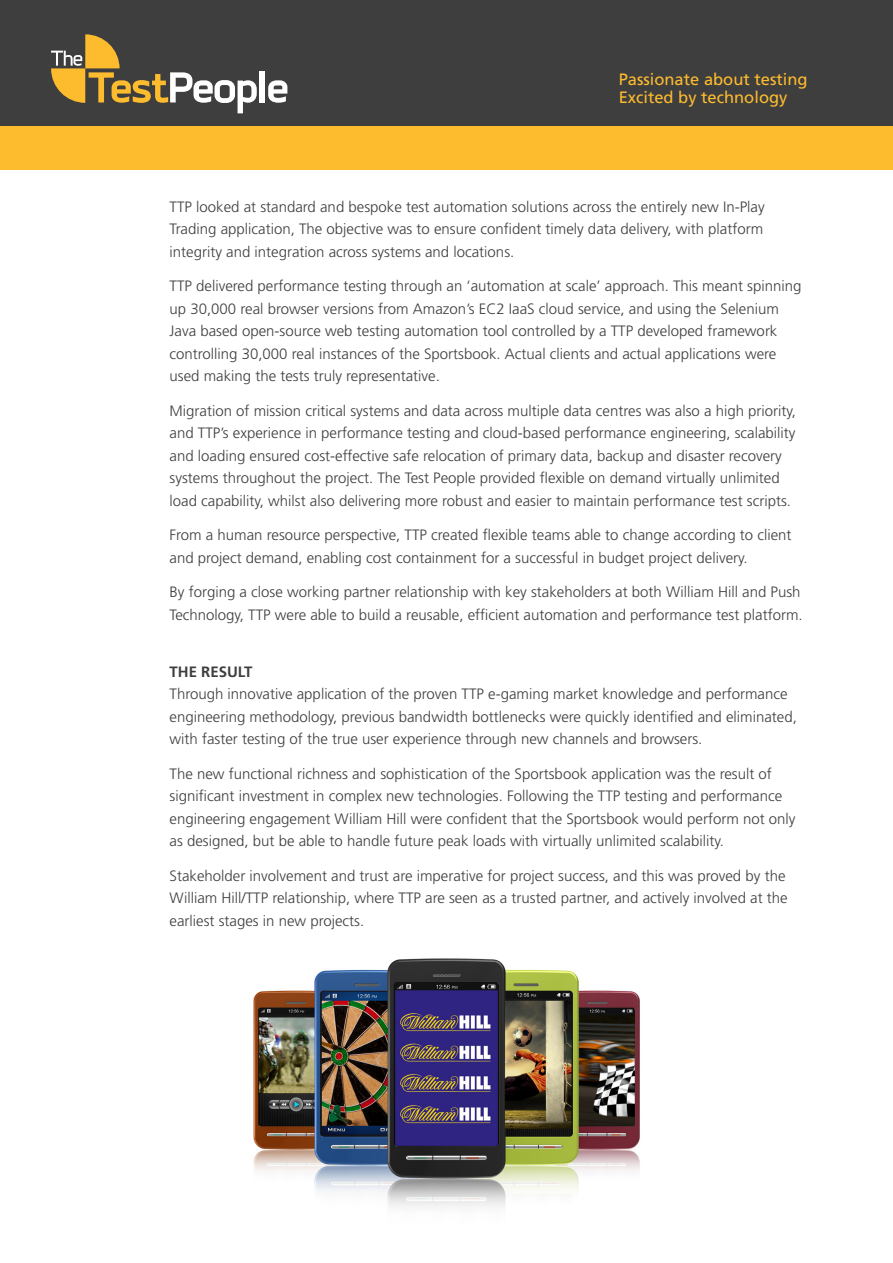
<style>
.page{position:relative;width:893px;height:1263px;background:#fff}
.page>*{position:absolute;margin:0;border:0;box-sizing:border-box;transform-origin:0 0}
.t1{font:16.5px "Frutiger";color:#fdbb2e}
.t2{font:300 15px/22.5px "Frutiger";color:#3e3e3f}
.t3{font:700 15px "Frutiger";color:#3e3e3f}
</style>
<div class="page">
<div style="left:0;top:0;width:893px;height:127px;background:#3e3e3f"></div>
<div style="left:260px;top:71px;width:5px;height:31px;background:#fff"></div>
<svg style="left:268px;top:80px;width:19px;height:23px"></svg>
<svg style="left:51px;top:34px;width:206px;height:79px"></svg>
<div style="left:0;top:126px;width:893px;height:44px;background:#fdbb2e"></div>
<img style="left:253px;top:958px;width:387px;height:249px">
<p class="t1" style="left:619px;top:70px;width:190px">Passionate about testing</p>
<p class="t1" style="left:619px;top:88px;width:170px">Excited by technology</p>
<p class="t2" style="left:170px;top:195px;width:597px;text-align:justify">TTP looked at standard and bespoke test automation solutions across the entirely new In-Play Trading application, The objective was to ensure confident timely data delivery, with platform integrity and integration across systems and locations.</p>
<p class="t2" style="left:170px;top:275px;width:633px">TTP delivered performance testing through an ‘automation at scale’ approach. This meant spinning up 30,000 real browser versions from Amazon’s EC2 IaaS cloud service, and using the Selenium Java based open-source web testing automation tool controlled by a TTP developed framework controlling 30,000 real instances of the Sportsbook. Actual clients and actual applications were used making the tests truly representative.</p>
<p class="t2" style="left:170px;top:399px;width:628px">Migration of mission critical systems and data across multiple data centres was also a high priority, and TTP’s experience in performance testing and cloud-based performance engineering, scalability and loading ensured cost-effective safe relocation of primary data, backup and disaster recovery systems throughout the project. The Test People provided flexible on demand virtually unlimited load capability, whilst also delivering more robust and easier to maintain performance test scripts.</p>
<p class="t2" style="left:170px;top:524px;width:624px">From a human resource perspective, TTP created flexible teams able to change according to client and project demand, enabling cost containment for a successful in budget project delivery.</p>
<p class="t2" style="left:170px;top:581px;width:635px">By forging a close working partner relationship with key stakeholders at both William Hill and Push<br>Technology, TTP were able to build a reusable, efficient automation and performance test platform.</p>
<p class="t3" style="left:170px;top:663px;width:84px">THE RESULT</p>
<p class="t2" style="left:170px;top:683px;width:629px">Through innovative application of the proven TTP e-gaming market knowledge and performance engineering methodology, previous bandwidth bottlenecks were quickly identified and eliminated, with faster testing of the true user experience through new channels and browsers.</p>
<p class="t2" style="left:170px;top:762px;width:628px">The new functional richness and sophistication of the Sportsbook application was the result of significant investment in complex new technologies. Following the TTP testing and performance engineering engagement William Hill were confident that the Sportsbook would perform not only as designed, but be able to handle future peak loads with virtually unlimited scalability.</p>
<p class="t2" style="left:170px;top:864px;width:620px">Stakeholder involvement and trust are imperative for project success, and this was proved by the<br>William Hill/TTP relationship, where TTP are seen as a trusted partner, and actively involved at the earliest stages in new projects.</p>
</div>
